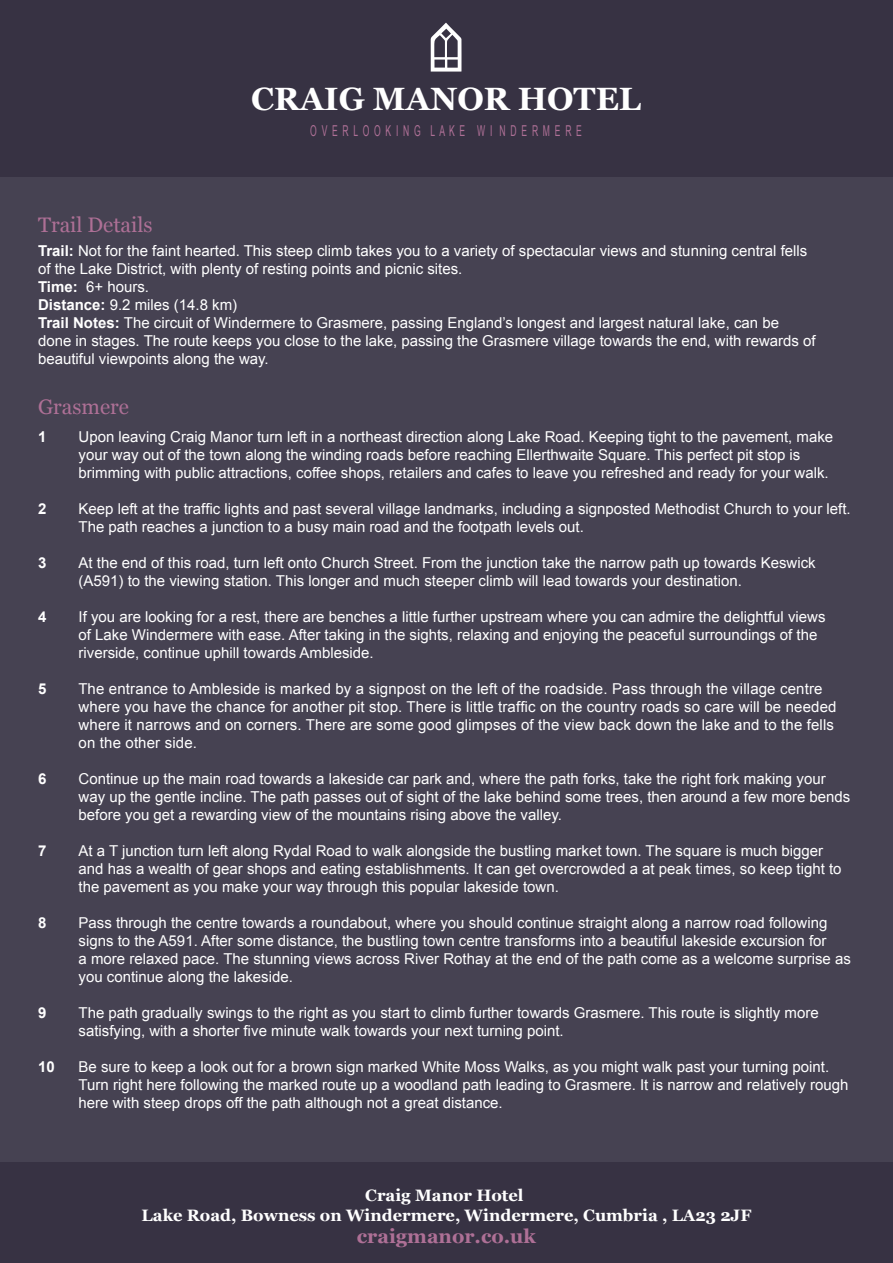
<style>
.page{position:relative;width:893px;height:1263px;background:#fff}
.page>*{position:absolute;margin:0;border:0;box-sizing:border-box;transform-origin:0 0}
.t1{font:700 32.25px "Georgia";color:#fff}
.t2{font:21px "Georgia";color:#ae7096}
.t3{font:700 19.5px "Georgia";color:#ae7096}
.t4{font:700 16.5px/19.8px "Georgia";color:#fff;text-align:center}
.t5{font:15px/18px "Arial";color:#fff}
.t6{font:15px "Arial";color:#ae7096;scale:.57 1}
.t7{font:700 15px "Arial";color:#fff}
.s1{font-weight:700}
</style>
<div class="page">
<div style="left:0;top:171px;width:893px;height:992px;background:#464252"></div>
<div style="left:0;top:1163px;width:893px;height:100px;background:#373243"></div>
<div style="left:0;top:0;width:893px;height:177px;background:#373243"></div>
<svg style="left:431px;top:23px;width:30px;height:49px"></svg>
<h2 class="t2" style="left:38px;top:212px;width:116px">Trail Details</h2>
<h1 class="t1" style="left:251px;top:78px;width:391px">CRAIG MANOR HOTEL</h1>
<p class="t6" style="left:310px;top:120px;width:478px">O V E R L O O K I N G L A K E W I N D E R M E R E</p>
<p class="t5" style="left:38px;top:241px;width:779px"><span class="s1">Trail:</span> Not for the faint hearted. This steep climb takes you to a variety of spectacular views and stunning central fells of the Lake District, with plenty of resting points and picnic sites.<br><span class="s1">Time:</span> 6+ hours.<br><span class="s1">Distance:</span> 9.2 miles (14.8 km)<br><span class="s1">Trail Notes:</span> The circuit of Windermere to Grasmere, passing England’s longest and largest natural lake, can be done in stages. The route keeps you close to the lake, passing the Grasmere village towards the end, with rewards of beautiful viewpoints along the way.</p>
<h2 class="t2" style="left:38px;top:394px;width:92px">Grasmere</h2>
<p class="t7" style="left:38px;top:426px;width:10px">1</p>
<p class="t5" style="left:79px;top:427px;width:756px">Upon leaving Craig Manor turn left in a northeast direction along Lake Road. Keeping tight to the pavement, make your way out of the town along the winding roads before reaching Ellerthwaite Square. This perfect pit stop is brimming with public attractions, coffee shops, retailers and cafes to leave you refreshed and ready for your walk.</p>
<p class="t7" style="left:38px;top:498px;width:10px">2</p>
<p class="t5" style="left:79px;top:499px;width:774px">Keep left at the traffic lights and past several village landmarks, including a signposted Methodist Church to your left.<br>The path reaches a junction to a busy main road and the footpath levels out.</p>
<p class="t7" style="left:38px;top:552px;width:10px">3</p>
<p class="t5" style="left:79px;top:553px;width:739px">At the end of this road, turn left onto Church Street. From the junction take the narrow path up towards Keswick (A591) to the viewing station. This longer and much steeper climb will lead towards your destination.</p>
<p class="t7" style="left:38px;top:606px;width:10px">4</p>
<p class="t5" style="left:79px;top:607px;width:748px">If you are looking for a rest, there are benches a little further upstream where you can admire the delightful views of Lake Windermere with ease. After taking in the sights, relaxing and enjoying the peaceful surroundings of the riverside, continue uphill towards Ambleside.</p>
<p class="t7" style="left:38px;top:678px;width:10px">5</p>
<p class="t5" style="left:79px;top:679px;width:759px">The entrance to Ambleside is marked by a signpost on the left of the roadside. Pass through the village centre where you have the chance for another pit stop. There is little traffic on the country roads so care will be needed where it narrows and on corners. There are some good glimpses of the view back down the lake and to the fells on the other side.</p>
<p class="t7" style="left:38px;top:768px;width:10px">6</p>
<p class="t5" style="left:79px;top:769px;width:773px">Continue up the main road towards a lakeside car park and, where the path forks, take the right fork making your way up the gentle incline. The path passes out of sight of the lake behind some trees, then around a few more bends before you get a rewarding view of the mountains rising above the valley.</p>
<p class="t7" style="left:38px;top:840px;width:10px">7</p>
<p class="t5" style="left:79px;top:841px;width:764px">At a T junction turn left along Rydal Road to walk alongside the bustling market town. The square is much bigger and has a wealth of gear shops and eating establishments. It can get overcrowded a at peak times, so keep tight to the pavement as you make your way through this popular lakeside town.</p>
<p class="t7" style="left:38px;top:912px;width:10px">8</p>
<p class="t5" style="left:79px;top:913px;width:774px">Pass through the centre towards a roundabout, where you should continue straight along a narrow road following signs to the A591. After some distance, the bustling town centre transforms into a beautiful lakeside excursion for<br>a more relaxed pace. The stunning views across River Rothay at the end of the path come as a welcome surprise as you continue along the lakeside.</p>
<p class="t7" style="left:38px;top:1002px;width:10px">9</p>
<p class="t5" style="left:79px;top:1003px;width:742px">The path gradually swings to the right as you start to climb further towards Grasmere. This route is slightly more satisfying, with a shorter five minute walk towards your next turning point.</p>
<p class="t7" style="left:38px;top:1056px;width:18px">10</p>
<p class="t5" style="left:79px;top:1057px;width:771px">Be sure to keep a look out for a brown sign marked White Moss Walks, as you might walk past your turning point.<br>Turn right here following the marked route up a woodland path leading to Grasmere. It is narrow and relatively rough here with steep drops off the path although not a great distance.</p>
<p class="t4" style="left:142px;top:1185px;width:611px">Craig Manor Hotel<br>Lake Road, Bowness on Windermere, Windermere, Cumbria , LA23 2JF</p>
<h3 class="t3" style="left:357px;top:1223px;width:180px">craigmanor.co.uk</h3>
</div>
